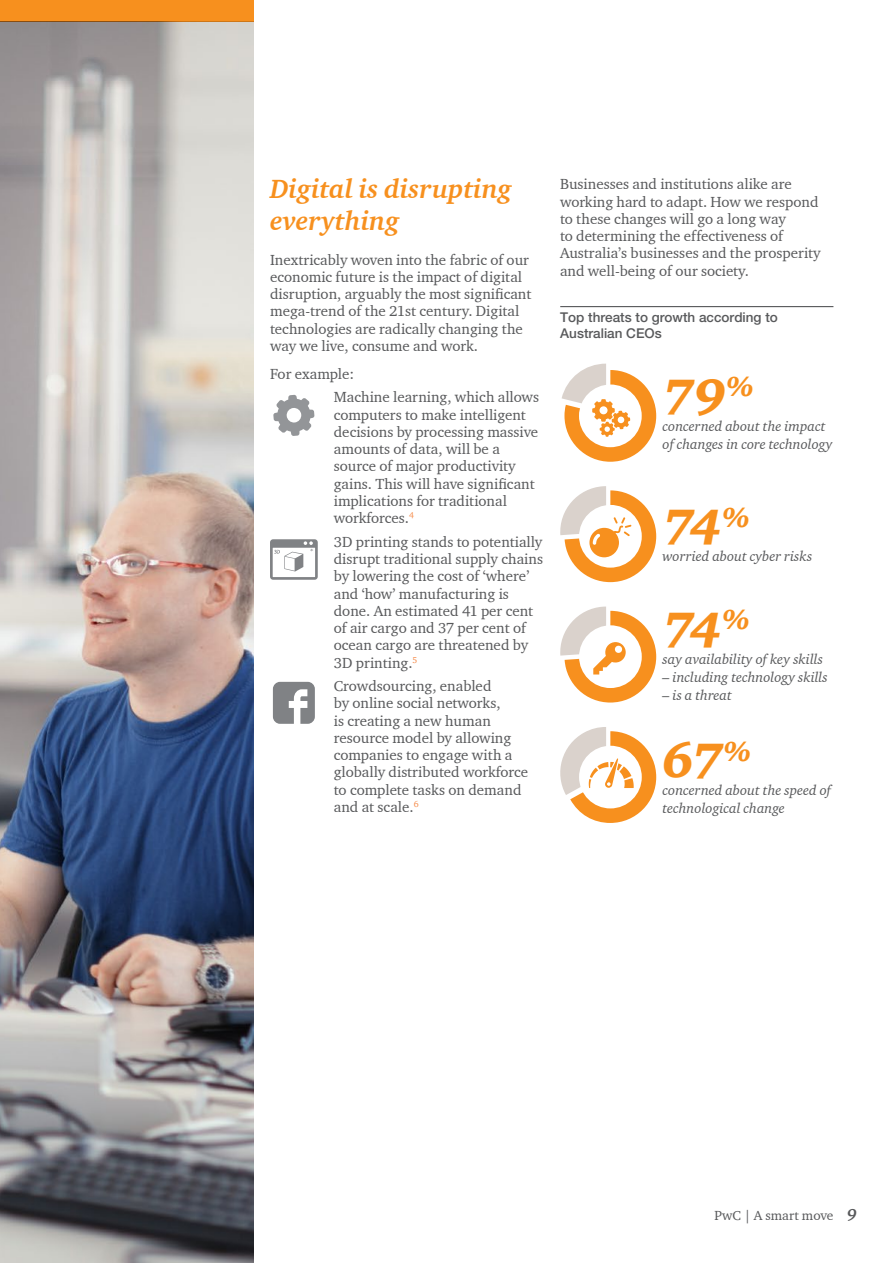
<style>
.page{position:relative;width:893px;height:1263px;background:#fff}
.page>*{position:absolute;margin:0;border:0;box-sizing:border-box;transform-origin:0 0}
.t1{font:49.5px "Charter ITC Blac Ital";letter-spacing:-.07em;color:#f7901e}
.t2{font:italic 700 27px/32.4px "Charter ITC";color:#f7901e}
.t3{font:15px/17.2px "Charter ITC";color:#58595b}
.t4{font:italic 14.25px/18px "Charter ITC";color:#58595b}
.t5{font:500 13.5px/16.2px "Helvetica Neue";color:#58595b}
.t6{font:13.5px "Charter ITC";color:#58595b}
.s1{font-weight:700;font-style:italic;font-size:16.5px}
</style>
<div class="page">
<svg style="left:273px;top:395px;width:41px;height:41px"></svg>
<svg style="left:270px;top:539px;width:48px;height:41px"></svg>
<svg style="left:273px;top:682px;width:42px;height:42px"></svg>
<hr style="left:560px;top:306px;width:273px;height:1px;background:#58595b">
<svg style="left:562px;top:364px;width:94px;height:98px"></svg>
<svg style="left:560px;top:486px;width:96px;height:96px"></svg>
<svg style="left:560px;top:606px;width:96px;height:96px"></svg>
<svg style="left:560px;top:727px;width:96px;height:96px"></svg>
<div style="left:0;top:0;width:253px;height:21px;background:#f7901e"></div>
<img style="left:0;top:21px;width:253px;height:1242px">
<h2 class="t2" style="left:270px;top:172px;width:243px">Digital is disrupting everything</h2>
<p class="t3" style="left:270px;top:251px;width:263px">Inextricably woven into the fabric of our economic future is the impact of digital disruption, arguably the most significant mega-trend of the 21st century. Digital technologies are radically changing the way we live, consume and work.</p>
<p class="t3" style="left:334px;top:362px;width:207px;line-height:23.5px;text-indent:-64px">For example:<br>Machine learning, which allows</p>
<p class="t3" style="left:334px;top:406px;width:206px">computers to make intelligent decisions by processing massive amounts of data, will be a source of major productivity gains. This will have significant implications for traditional workforces.<sup>4</sup></p>
<p class="t3" style="left:334px;top:533px;width:211px">3D printing stands to potentially disrupt traditional supply chains by lowering the cost of ‘where’ and ‘how’ manufacturing is done. An estimated 41 per cent of air cargo and 37 per cent of ocean cargo are threatened by<br>3D printing.<sup>5</sup></p>
<p class="t3" style="left:334px;top:677px;width:196px">Crowdsourcing, enabled<br>by online social networks,<br>is creating a new human resource model by allowing companies to engage with a globally distributed workforce to complete tasks on demand and at scale.<sup>6</sup></p>
<p class="t3" style="left:560px;top:175px;width:262px">Businesses and institutions alike are working hard to adapt. How we respond to these changes will go a long way<br>to determining the effectiveness of Australia’s businesses and the prosperity and well-being of our society.</p>
<p class="t5" style="left:560px;top:309px;width:219px">Top threats to growth according to<br>Australian CEOs</p>
<h1 class="t1" style="left:662px;top:365px;width:93px">79<sup>%</sup></h1>
<p class="t4" style="left:662px;top:417px;width:172px">concerned about the impact of changes in core technology</p>
<h1 class="t1" style="left:662px;top:496px;width:89px">74<sup>%</sup></h1>
<p class="t4" style="left:662px;top:547px;width:151px">worried about cyber risks</p>
<h1 class="t1" style="left:662px;top:598px;width:89px">74<sup>%</sup></h1>
<p class="t4" style="left:662px;top:650px;width:162px">say availability of key skills</p>
<p class="t4" style="left:662px;top:668px;width:167px">– including technology skills</p>
<p class="t4" style="left:662px;top:686px;width:71px">– is a threat</p>
<h1 class="t1" style="left:662px;top:730px;width:90px">67<sup>%</sup></h1>
<p class="t4" style="left:662px;top:781px;width:170px">concerned about the speed of technological change</p>
<p class="t6" style="left:714px;top:1207px;width:144px">PwC | A smart move <span class="s1">9</span></p>
</div>
